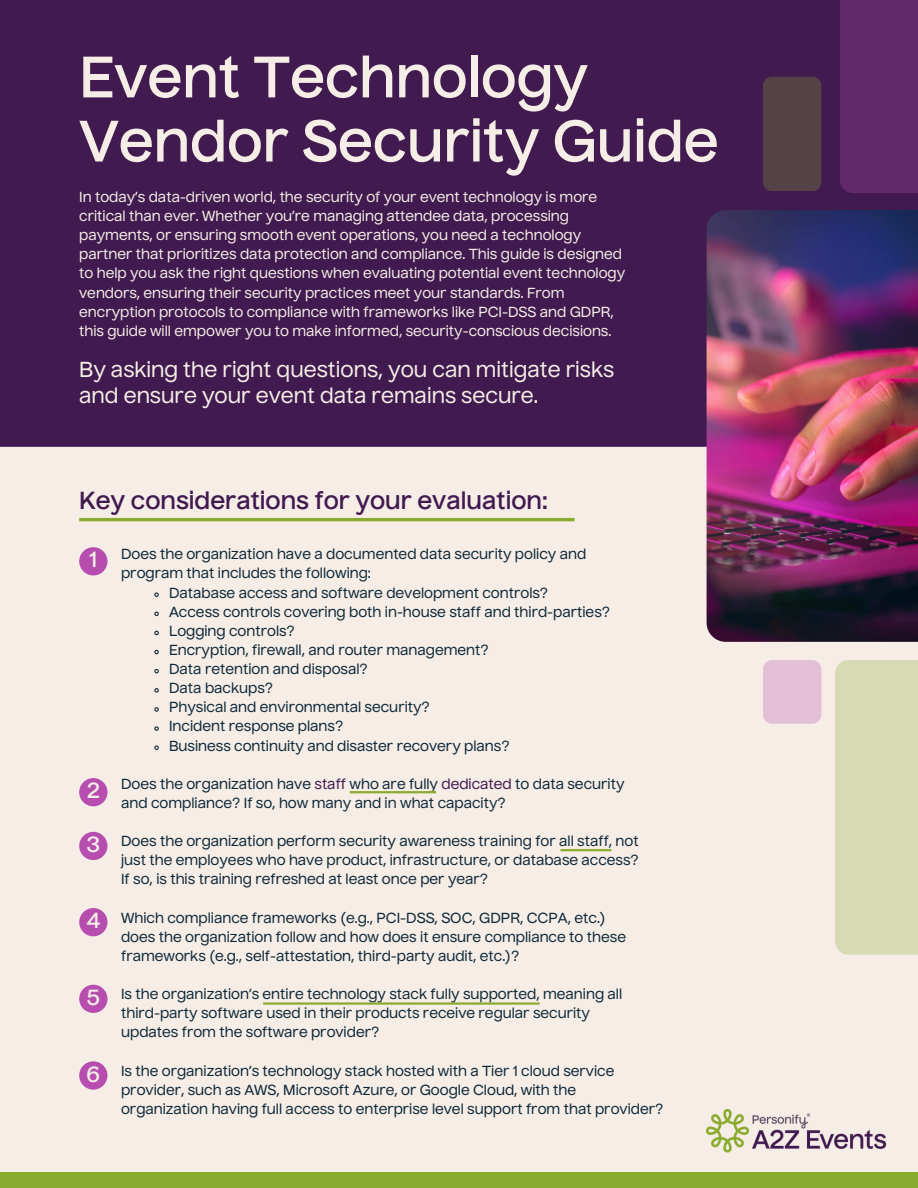
<style>
.page{position:relative;width:918px;height:1188px;background:#f5ede6}
.page>*{position:absolute;margin:0;border:0;box-sizing:border-box;transform-origin:0 0}
.t1{font:600 56.4px/64.2px "Nuckle";color:#f5ede6}
.t2{font:600 24px "Nuckle";color:#411a50}
.t3{font:600 21.3px "Nuckle";color:#f5ede6}
.t4{font:500 21px/25.8px "Nuckle";color:#f5ede6}
.t5{font:500 14.1px/19.2px "Nuckle";color:#0f2939}
.t6{font:500 14.1px/19.2px "Nuckle";color:#f5ede6}
.s1{color:#411a50}
</style>
<div class="page">
<div style="left:0;top:1172px;width:918px;height:16px;background:#8aac2e"></div>
<div style="left:0;top:0;width:918px;height:447px;background:#411a50"></div>
<img style="left:707px;top:1110px;width:180px;height:43px">
<svg style="left:154px;top:592px;width:5px;height:5px"></svg>
<svg style="left:154px;top:611px;width:5px;height:6px"></svg>
<svg style="left:154px;top:630px;width:5px;height:6px"></svg>
<svg style="left:154px;top:649px;width:5px;height:6px"></svg>
<svg style="left:154px;top:669px;width:5px;height:5px"></svg>
<svg style="left:154px;top:688px;width:5px;height:5px"></svg>
<svg style="left:154px;top:707px;width:5px;height:5px"></svg>
<svg style="left:154px;top:726px;width:5px;height:5px"></svg>
<svg style="left:154px;top:745px;width:5px;height:5px"></svg>
<hr style="left:350px;top:791px;width:86px;height:2px;background:#8aac2e">
<hr style="left:561px;top:849px;width:50px;height:2px;background:#8aac2e">
<hr style="left:263px;top:1002px;width:277px;height:3px;background:#8aac2e">
<div style="left:79px;top:547px;width:28px;height:28px;background:#b74eaf;border-radius:50%"></div>
<div style="left:79px;top:778px;width:28px;height:28px;background:#b74eaf;border-radius:50%"></div>
<div style="left:79px;top:832px;width:28px;height:28px;background:#b74eaf;border-radius:50%"></div>
<div style="left:79px;top:908px;width:28px;height:28px;background:#b74eaf;border-radius:50%"></div>
<div style="left:79px;top:985px;width:28px;height:28px;background:#b74eaf;border-radius:50%"></div>
<div style="left:79px;top:1061px;width:28px;height:29px;background:#b74eaf;border-radius:50%"></div>
<img style="left:707px;top:210px;width:211px;height:432px">
<div style="left:840px;top:0;width:78px;height:193px;background:#61286a"></div>
<div style="left:763px;top:660px;width:58px;height:64px;background:#e3c0d6;border-radius:9px"></div>
<div style="left:763px;top:77px;width:58px;height:114px;background:#554246;border-radius:9px"></div>
<div style="left:835px;top:660px;width:83px;height:295px;background:#d7dab2"></div>
<hr style="left:79px;top:518px;width:496px;height:3px;background:#8aac2e">
<p class="t1" style="left:79px;top:50px;width:641px">Event Technology<br>Vendor Security Guide</p>
<p class="t6" style="left:79px;top:189px;width:548px">In today’s data-driven world, the security of your event technology is more critical than ever. Whether you’re managing attendee data, processing payments, or ensuring smooth event operations, you need a technology partner that prioritizes data protection and compliance. This guide is designed to help you ask the right questions when evaluating potential event technology vendors, ensuring their security practices meet your standards. From encryption protocols to compliance with frameworks like PCI-DSS and GDPR, this guide will empower you to make informed, security-conscious decisions.</p>
<p class="t4" style="left:79px;top:359px;width:537px">By asking the right questions, you can mitigate risks and ensure your event data remains secure.</p>
<p class="t2" style="left:79px;top:491px;width:470px">Key considerations for your evaluation:</p>
<p class="t3" style="left:89px;top:551px;width:10px">1</p>
<p class="t5" style="left:121px;top:546px;width:467px">Does the organization have a documented data security policy and</p>
<h3 class="t5" style="left:121px;top:565px;width:251px">program that includes the following:</h3>
<p class="t5" style="left:169px;top:584px;width:381px">Database access and software development controls?</p>
<h2 class="t5" style="left:169px;top:603px;width:442px">Access controls covering both in-house staff and third-parties?</h2>
<p class="t5" style="left:169px;top:622px;width:127px">Logging controls?</p>
<p class="t5" style="left:169px;top:642px;width:321px">Encryption, firewall, and router management?</p>
<p class="t5" style="left:169px;top:661px;width:200px">Data retention and disposal?</p>
<p class="t5" style="left:169px;top:680px;width:106px">Data backups?</p>
<p class="t5" style="left:169px;top:699px;width:262px">Physical and environmental security?</p>
<p class="t5" style="left:169px;top:718px;width:176px">Incident response plans?</p>
<p class="t5" style="left:169px;top:737px;width:342px">Business continuity and disaster recovery plans?</p>
<p class="t5" style="left:121px;top:775px;width:505px">Does the organization have <span class="s1">staff</span> who are fully <span class="s1">dedicated</span> to data security</p>
<p class="t5" style="left:121px;top:795px;width:386px">and compliance? If so, how many and in what capacity?</p>
<p class="t5" style="left:121px;top:833px;width:519px">Does the organization perform security awareness training for all staff, not just the employees who have product, infrastructure, or database access?</p>
<p class="t5" style="left:121px;top:871px;width:369px">If so, is this training refreshed at least once per year?</p>
<p class="t5" style="left:121px;top:909px;width:486px">Which compliance frameworks (e.g., PCI-DSS, SOC, GDPR, CCPA, etc.)</p>
<p class="t5" style="left:121px;top:928px;width:506px">does the organization follow and how does it ensure compliance to these frameworks (e.g., self-attestation, third-party audit, etc.)?</p>
<p class="t5" style="left:121px;top:986px;width:503px">Is the organization’s entire technology stack fully supported, meaning all third-party software used in their products receive regular security</p>
<p class="t5" style="left:121px;top:1024px;width:260px">updates from the software provider?</p>
<p class="t5" style="left:121px;top:1062px;width:544px">Is the organization’s technology stack hosted with a Tier 1 cloud service provider, such as AWS, Microsoft Azure, or Google Cloud, with the organization having full access to enterprise level support from that provider?</p>
<p class="t3" style="left:87px;top:782px;width:14px">2</p>
<p class="t3" style="left:87px;top:836px;width:15px">3</p>
<p class="t3" style="left:86px;top:912px;width:15px">4</p>
<p class="t3" style="left:87px;top:989px;width:15px">5</p>
<p class="t3" style="left:87px;top:1065px;width:15px">6</p>
</div>
